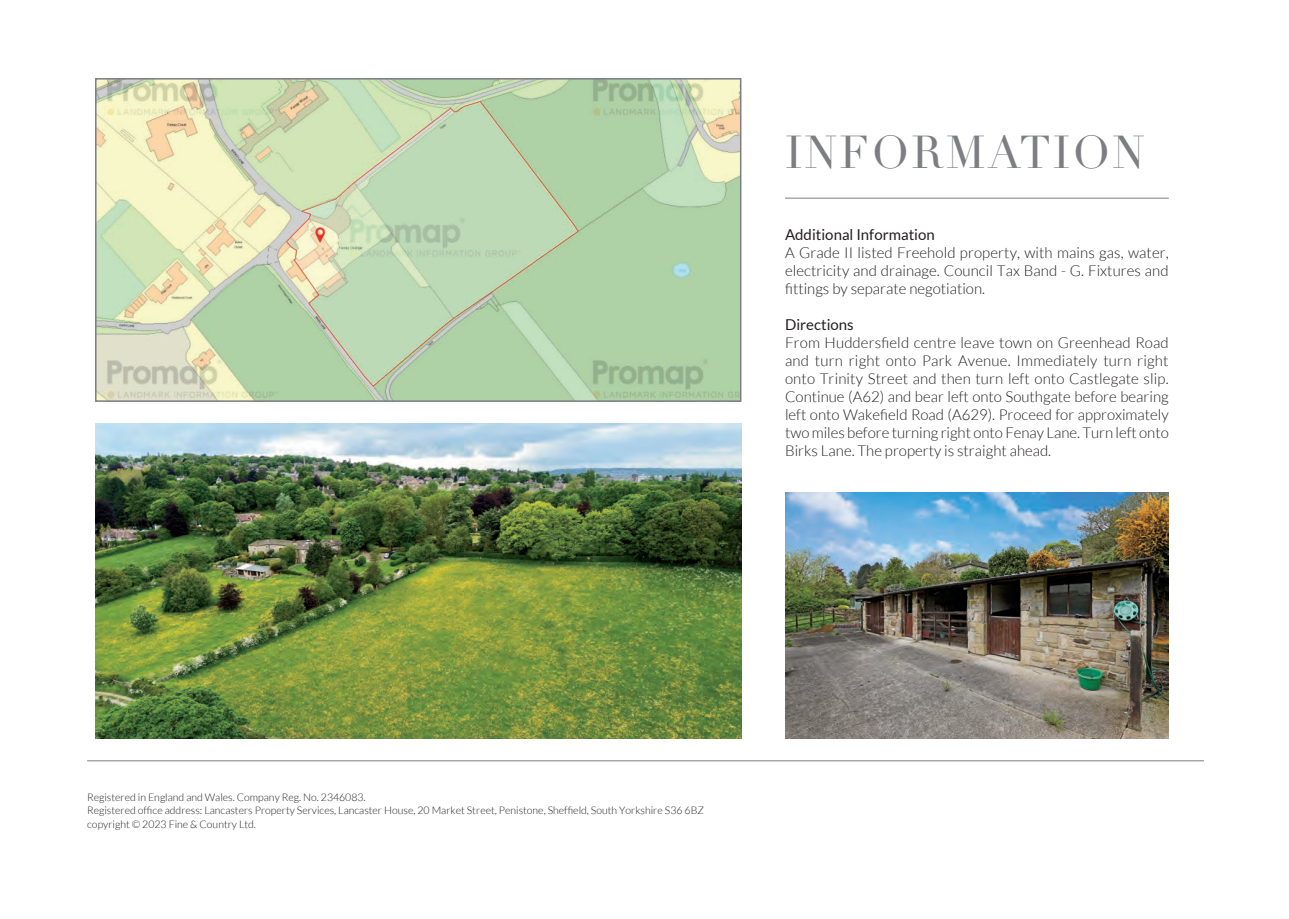
<style>
.page{position:relative;width:1289px;height:919px;background:#fff}
.page>*{position:absolute;margin:0;border:0;box-sizing:border-box;transform-origin:0 0}
.t1{font:45px "Didot";letter-spacing:.05em;color:#7c7e83}
.t2{font:300 15px/18px "Lato";color:#231f20;text-align:justify}
.t3{font:15px "Lato";color:#231f20}
.t4{font:300 10.5px/13.5px "Lato";color:#231f20}
</style>
<div class="page">
<hr style="left:87px;top:760px;width:1116px;height:1px;background:#231f20">
<hr style="left:785px;top:198px;width:383px;height:1px;background:#7c7e83">
<img style="left:785px;top:492px;width:383px;height:246px">
<img style="left:98px;top:81px;width:640px;height:318px">
<div style="left:95px;top:78px;width:646px;height:324px;border:2px solid #7c7e83"></div>
<img style="left:95px;top:423px;width:646px;height:315px">
<h1 class="t1" style="left:785px;top:125px;width:361px">INFORMATION</h1>
<p class="t3" style="left:785px;top:226px;width:151px">Additional Information</p>
<p class="t2" style="left:785px;top:243px;width:385px">A Grade II listed Freehold property, with mains gas, water, electricity and drainage. Council Tax Band - G. Fixtures and fittings by separate negotiation.</p>
<p class="t3" style="left:785px;top:316px;width:70px">Directions</p>
<p class="t2" style="left:785px;top:333px;width:385px">From Huddersfield centre leave town on Greenhead Road and turn right onto Park Avenue. Immediately turn right onto Trinity Street and then turn left onto Castlegate slip.<br>Continue (A62) and bear left onto Southgate before bearing left onto Wakefield Road (A629). Proceed for approximately two miles before turning right onto Fenay Lane. Turn left onto Birks Lane. The property is straight ahead.</p>
<p class="t4" style="left:87px;top:790px;width:618px">Registered in England and Wales. Company Reg. No. 2346083.<br>Registered office address: Lancasters Property Services, Lancaster House, 20 Market Street, Penistone, Sheffield, South Yorkshire S36 6BZ copyright © 2023 Fine &amp; Country Ltd.</p>
</div>
